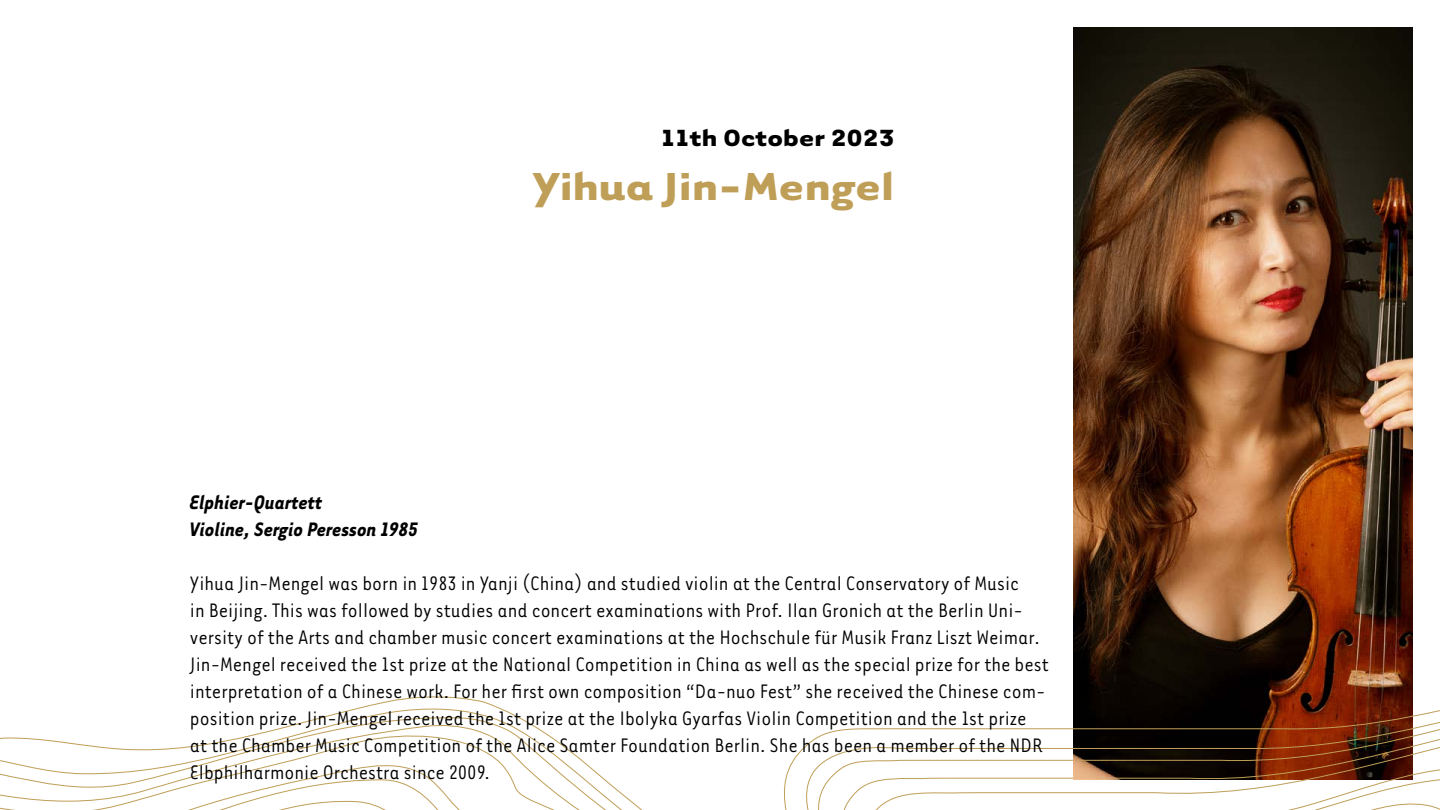
<style>
.page{position:relative;width:1440px;height:810px;background:#fff}
.page>*{position:absolute;margin:0;border:0;box-sizing:border-box;transform-origin:0 0}
.t1{font:700 45px "Tarzana Wide OT";color:#bf9e57}
.t2{font:700 27px "Tarzana Wide OT";color:#000}
.t3{font:22.5px/27px "Tarzana Nar OT";color:#000}
.t4{font:italic 700 22.5px/27px "Tarzana Nar OT";color:#000}
</style>
<div class="page">
<svg style="left:0;top:696px;width:1440px;height:114px"></svg>
<img style="left:1073px;top:27px;width:340px;height:753px">
<p class="t2" style="left:660px;top:120px;width:236px">11th October 2023</p>
<h1 class="t1" style="left:533px;top:157px;width:363px">Yihua Jin-Mengel</h1>
<p class="t4" style="left:190px;top:488px;width:230px">Elphier-Quartett<br>Violine, Sergio Peresson 1985</p>
<p class="t3" style="left:190px;top:569px;width:861px">Yihua Jin-Mengel was born in 1983 in Yanji (China) and studied violin at the Central Conservatory of Music<br>in Beijing. This was followed by studies and concert examinations with Prof. Ilan Gronich at the Berlin Uni&shy;versity of the Arts and chamber music concert examinations at the Hochschule für Musik Franz Liszt Weimar.<br>Jin-Mengel received the 1st prize at the National Competition in China as well as the special prize for the best interpretation of a Chinese work. For her first own composition “Da-nuo Fest” she received the Chinese com&shy;position prize. Jin-Mengel received the 1st prize at the Ibolyka Gyarfas Violin Competition and the 1st prize at the Chamber Music Competition of the Alice Samter Foundation Berlin. She has been a member of the NDR Elbphilharmonie Orchestra since 2009.</p>
</div>
